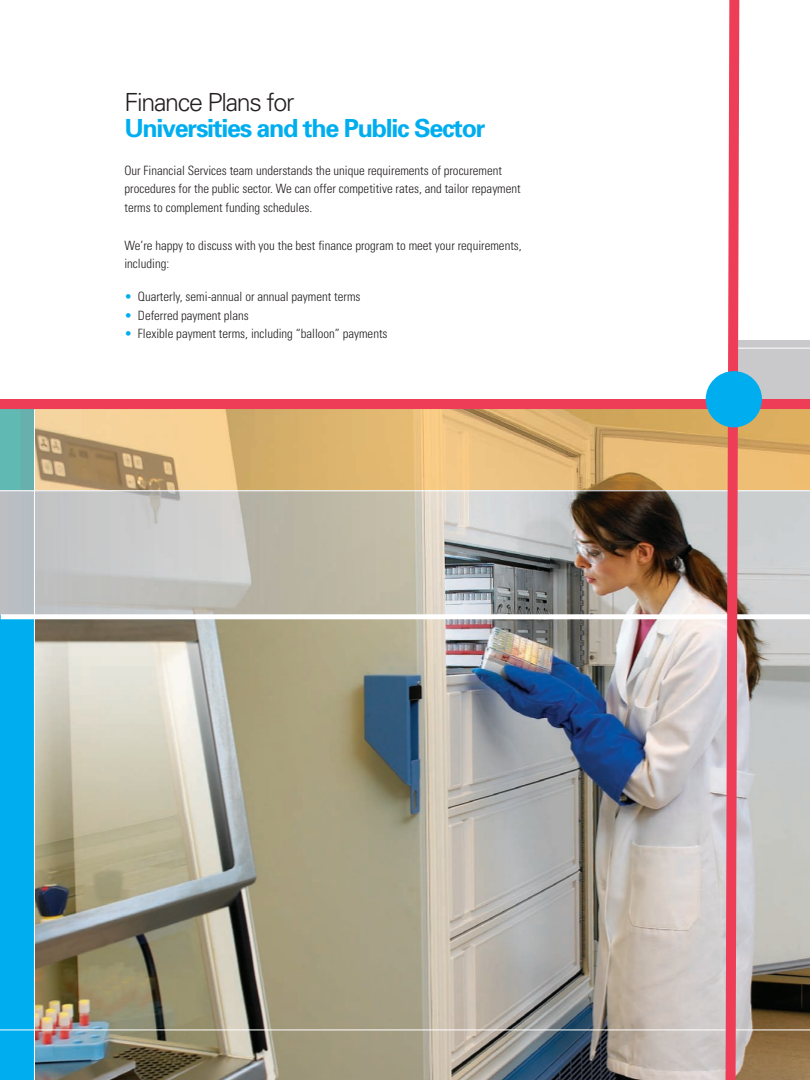
<style>
.page{position:relative;width:810px;height:1080px;background:#fff}
.page>*{position:absolute;margin:0;border:0;box-sizing:border-box;transform-origin:0 0}
.t1{font:700 25px "Univers";letter-spacing:-.05em;color:#00aeef}
.t2{font:300 25px "Univers";letter-spacing:-.05em;color:#231f20}
.t3{font:300 condensed 12.75px/18.8px "Univers";color:#231f20}
.s1{color:#00aeef}
</style>
<div class="page">
<div style="left:733px;top:0;width:77px;height:401px;background:#c9c9cb"></div>
<div style="left:745px;top:0;width:65px;height:339px;background:#fff"></div>
<div style="left:1px;top:405px;width:35px;height:675px;background:#00aeef"></div>
<img style="left:35px;top:491px;width:775px;height:589px">
<hr style="left:0;top:348px;width:810px;height:1px;background:#fff">
<div style="left:0;top:409px;width:34px;height:206px;background:#b8bec3"></div>
<img style="left:1px;top:409px;width:809px;height:81px">
<img style="left:35px;top:491px;width:515px;height:123px">
<div style="left:1px;top:614px;width:809px;height:5px;background:#fff"></div>
<hr style="left:0;top:1030px;width:810px;height:1px;background:#fff">
<hr style="left:0;top:490px;width:810px;height:1px;background:#fff">
<hr style="left:34px;top:409px;width:1px;height:671px;background:#fff">
<div style="left:0;top:399px;width:810px;height:10px;background:#ee3d56"></div>
<div style="left:0;top:51px;width:810px;height:6px;background:#fff"></div>
<svg style="left:720px;top:0;width:25px;height:1080px;background:#e39aa2"></svg>
<div style="left:706px;top:371px;width:56px;height:56px;background:#00aeef;border-radius:50%"></div>
<h1 class="t2" style="left:124px;top:93px;width:172px">Finance Plans for</h1>
<h1 class="t1" style="left:124px;top:119px;width:363px">Universities and the Public Sector</h1>
<p class="t3" style="left:124px;top:162px;width:398px">Our Financial Services team understands the unique requirements of procurement procedures for the public sector. We can offer competitive rates, and tailor repayment terms to comple ment funding schedules.</p>
<p class="t3" style="left:124px;top:237px;width:399px">We’re happy to discuss with you the best finance program to meet your requirements, including:</p>
<p class="t3" style="left:124px;top:288px;width:238px"><span class="s1">•</span> Quarterly, semi-annual or annual payment terms</p>
<p class="t3" style="left:124px;top:307px;width:126px"><span class="s1">•</span> Deferred payment plans</p>
<p class="t3" style="left:124px;top:326px;width:265px"><span class="s1">•</span> Flexible payment terms, including “balloon” payments</p>
</div>
